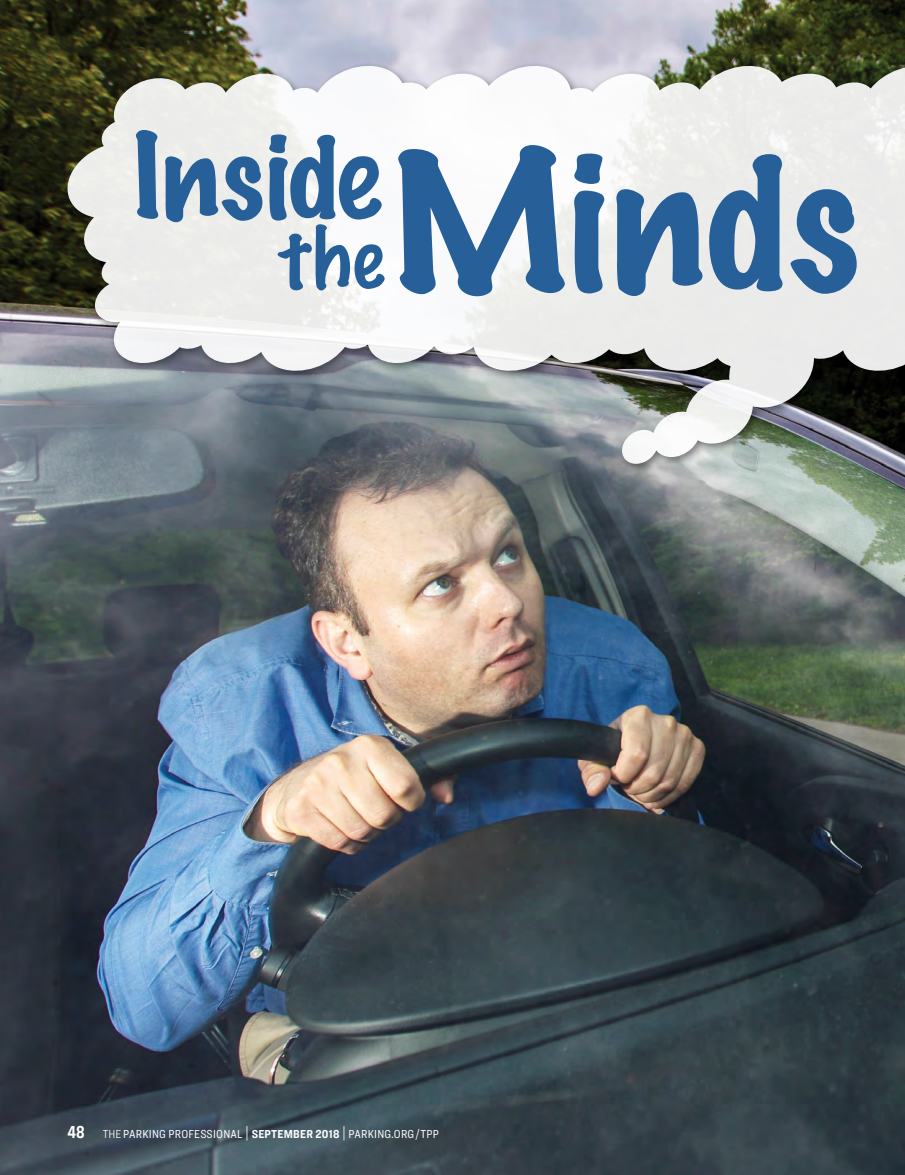
<style>
.page{position:relative;width:905px;height:1175px;background:#fff}
.page>*{position:absolute;margin:0;border:0;box-sizing:border-box;transform-origin:0 0}
.Dept_Headline{font:100 174.45px "Marker Felt";letter-spacing:.005em;color:#275f98;scale:1.1 1}
.Dept_Headline-2{font:100 107.4px "Marker Felt";letter-spacing:.005em;color:#275f98;scale:1.1 1}
.Dept_Headline-3{font:100 75.6px "Marker Felt";color:#275f98;scale:1.1 1}
.t1{font:700 18px "Ringside Compressed";color:#fff}
.t2{font:12px "Ringside Condensed";letter-spacing:.02em;color:#fff}
.s1{font-weight:300}
.s2{font-size:15.6px}
.s3{font-weight:700}
</style>
<div class="page">
<img style="left:0;top:0;width:904px;height:1174px">
<div style="left:63px;top:61px;width:841px;height:414px;background:#000;opacity:.5"></div>
<svg style="left:61px;top:62px;width:843px;height:403px"></svg>
<p class="Dept_Headline-2" style="left:133px;top:91px;width:227px">Inside</p>
<p class="Dept_Headline-3" style="left:280px;top:198px;width:96px">the</p>
<p class="Dept_Headline" style="left:389px;top:83px;width:429px">Minds</p>
<p class="t1" style="left:68px;top:1119px;width:19px">48</p>
<p class="t2" style="left:103px;top:1125px;width:337px"><span class="s1">THE</span> PARKING PROFESSIONAL <span class="s2">|</span> <span class="s3">SEPTEMBER 2018</span> <span class="s2">|</span> PARKING.ORG/TPP</p>
</div>
